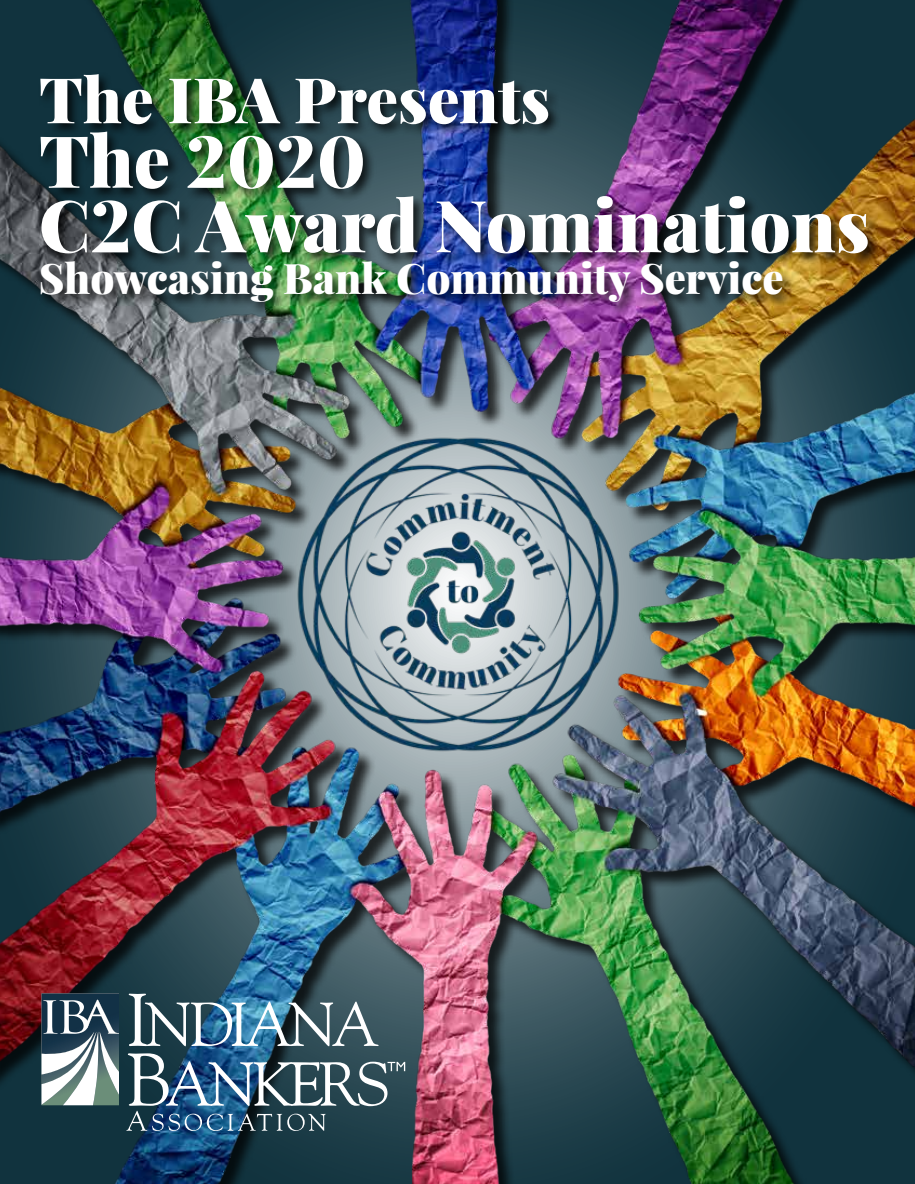
<style>
.page{position:relative;width:915px;height:1184px;background:#fff}
.page>*{position:absolute;margin:0;border:0;box-sizing:border-box;transform-origin:0 0}
.t1{font:900 72px/64.5px "Playfair Display";color:#fff}
.t2{font:900 63px "Playfair Display";color:#fff}
.t3{font:900 42px "Playfair Display";color:#fff}
</style>
<div class="page">
<img style="left:0;top:0;width:914px;height:1184px">
<img style="left:267px;top:403px;width:381px;height:381px">
<div style="left:38px;top:72px;width:842px;height:244px;background:#000;opacity:.75"></div>
<svg style="left:129px;top:993px;width:249px;height:53px"></svg>
<svg style="left:41px;top:993px;width:78px;height:113px"></svg>
<svg style="left:126px;top:1053px;width:279px;height:78px;background:#466678"></svg>
<h2 class="t2" style="left:39px;top:59px;width:512px">The IBA Presents</h2>
<h1 class="t1" style="left:39px;top:128px;width:832px">The 2020<br>C2C Award Nominations</h1>
<p class="t3" style="left:39px;top:251px;width:746px">Showcasing Bank Community Service</p>
</div>
